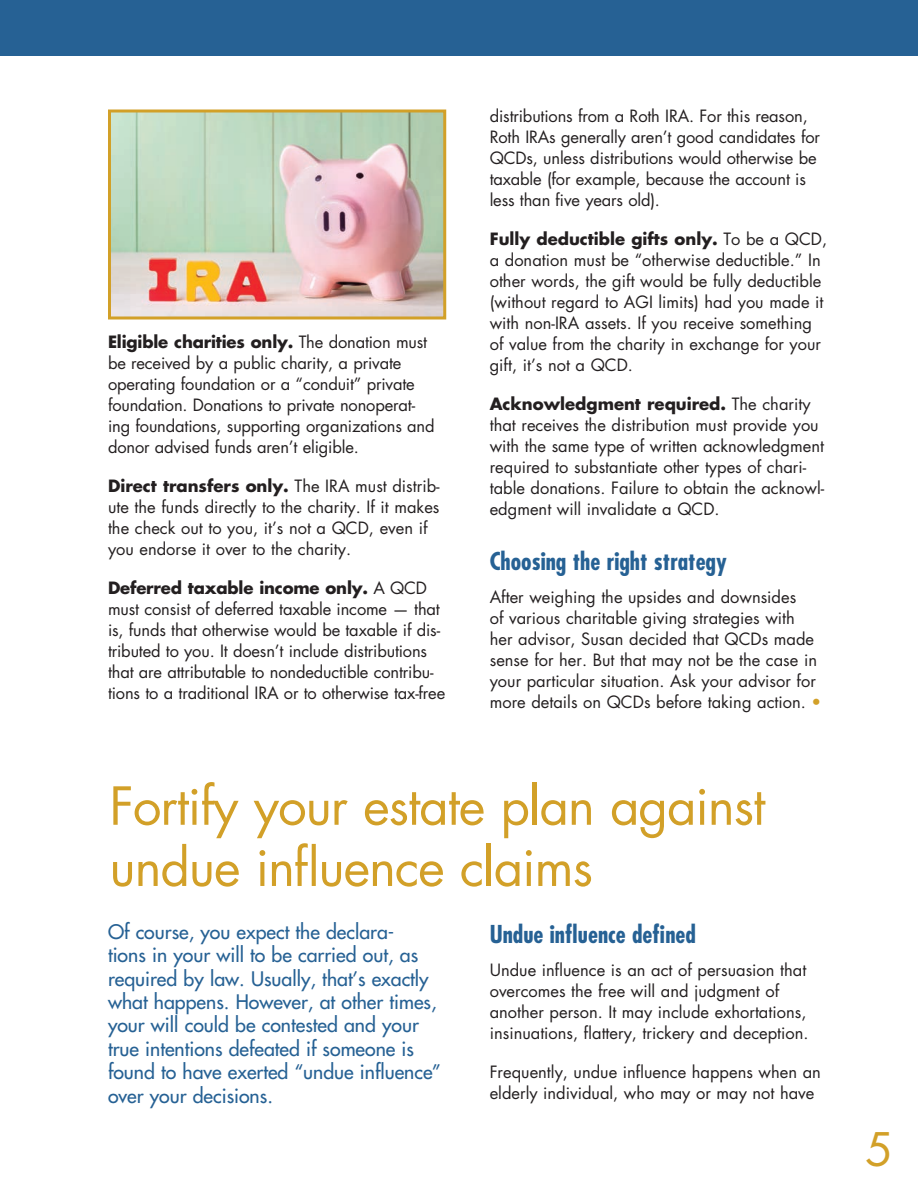
<style>
.page{position:relative;width:918px;height:1188px;background:#fff}
.page>*{position:absolute;margin:0;border:0;box-sizing:border-box;transform-origin:0 0}
.t1{font:51px/61.2px "Futura Std";letter-spacing:-.02em;color:#d2a028}
.t2{font:45px "Futura Std";color:#d2a028}
.t3{font:700 condensed 24px "Futura Std";color:#266194}
.t4{font:500 19.5px/23.4px "Futura Std";color:#266194}
.t5{font:16.5px/21px "Futura Std";color:#231f20}
.s1{font-weight:700}
.s2{color:#d2a028}
</style>
<div class="page">
<div style="left:0;top:0;width:918px;height:55px;background:#266194"></div>
<img style="left:112px;top:114px;width:330px;height:202px">
<div style="left:108px;top:110px;width:338px;height:210px;border:3px solid #d2a028"></div>
<p class="t5" style="left:108px;top:332px;width:328px"><span class="s1">Eligible charities only.</span> The donation must be received by a public charity, a private operating foundation or a “conduit” private foundation. Donations to private nonoperat&shy;ing foundations, supporting organizations and donor advised funds aren’t eligible.</p>
<p class="t5" style="left:108px;top:476px;width:333px"><span class="s1">Direct transfers only.</span> The IRA must distrib&shy;ute the funds directly to the charity. If it makes the check out to you, it’s not a QCD, even if you endorse it over to the charity.</p>
<p class="t5" style="left:108px;top:578px;width:339px"><span class="s1">Deferred taxable income only.</span> A QCD must consist of deferred taxable income — that is, funds that otherwise would be taxable if dis&shy;tributed to you. It doesn’t include distributions that are attributable to nondeductible contribu&shy;tions to a traditional IRA or to otherwise tax-free</p>
<p class="t5" style="left:490px;top:105px;width:332px">distributions from a Roth IRA. For this reason, Roth IRAs generally aren’t good candidates for QCDs, unless distributions would otherwise be taxable (for example, because the account is less than five years old).</p>
<p class="t5" style="left:490px;top:228px;width:339px"><span class="s1">Fully deductible gifts only.</span> To be a QCD, a donation must be “otherwise deductible.” In other words, the gift would be fully deductible (without regard to AGI limits) had you made it with non-IRA assets. If you receive something of value from the charity in exchange for your gift, it’s not a QCD.</p>
<p class="t5" style="left:490px;top:393px;width:336px"><span class="s1">Acknowledgment required.</span> The charity that receives the distribution must provide you with the same type of written acknowledgment required to substantiate other types of chari&shy;table donations. Failure to obtain the acknowl&shy;edgment will invalidate a QCD.</p>
<h3 class="t3" style="left:490px;top:546px;width:239px">Choosing the right strategy</h3>
<p class="t5" style="left:490px;top:587px;width:333px">After weighing the upsides and downsides<br>of various charitable giving strategies with her advisor, Susan decided that QCDs made sense for her. But that may not be the case in your particular situation. Ask your advisor for more details on QCDs before taking action. <span class="s2">•</span></p>
<h1 class="t1" style="left:110px;top:776px;width:657px">Fortify your estate plan against undue influence claims</h1>
<p class="t4" style="left:108px;top:920px;width:335px">Of course, you expect the declara-<br>tions in your will to be carried out, as required by law. Usually, that’s exactly what happens. However, at other times, your will could be contested and your true intentions defeated if someone is found to have exerted “undue influence” over your decisions.</p>
<h3 class="t3" style="left:490px;top:919px;width:208px">Undue influence defined</h3>
<p class="t5" style="left:490px;top:959px;width:320px">Undue influence is an act of persuasion that overcomes the free will and judgment of another person. It may include exhortations, insinuations, flattery, trickery and deception.</p>
<p class="t5" style="left:490px;top:1061px;width:333px">Frequently, undue influence happens when an elderly individual, who may or may not have</p>
<h2 class="t2" style="left:865px;top:1120px;width:29px">5</h2>
</div>
